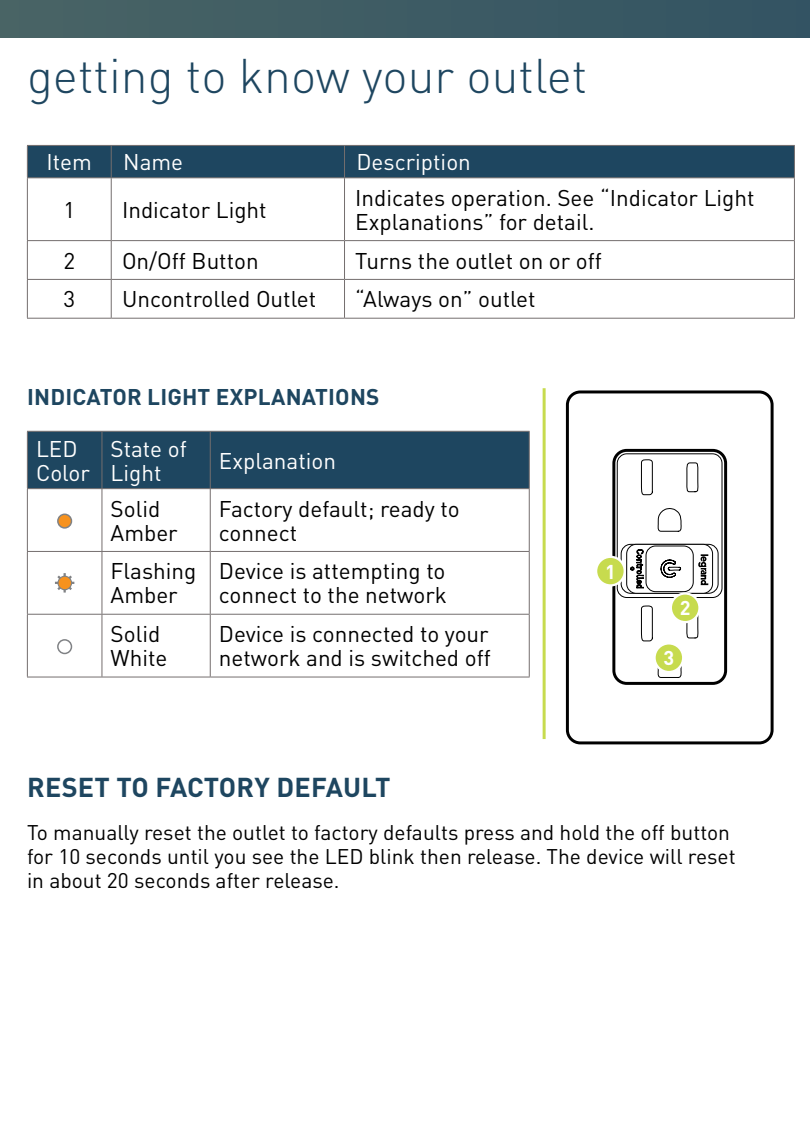
<style>
.page{position:relative;width:810px;height:1134px;background:#fff}
.page>*{position:absolute;margin:0;border:0;box-sizing:border-box;transform-origin:0 0}
.t1{font:300 48px "DIN Pro";color:#1e4660}
.t2{font:700 27px "DIN Pro";letter-spacing:.01em;color:#1e4660}
.t3{font:22.5px/24px "DIN Pro";color:#000}
.t4{font:22.5px/24px "DIN Pro";color:#fff}
.t5{font:700 22.5px "DIN Pro";letter-spacing:.01em;color:#1e4660}
.t6{font:21px/24px "DIN Pro";color:#000}
.t7{font:700 19.8px "DIN Pro";color:#fff}
</style>
<div class="page">
<div style="left:0;top:0;width:810px;height:38px;background:#3e5c64"></div>
<hr style="left:543px;top:388px;width:3px;height:351px;background:#c7db4e">
<div style="left:28px;top:146px;width:766px;height:31px;background:#1e4660"></div>
<hr style="left:27px;top:145px;width:84px;height:1px;background:#746e6e">
<hr style="left:27px;top:146px;width:1px;height:31px;background:#746e6e">
<hr style="left:111px;top:145px;width:234px;height:1px;background:#746e6e">
<hr style="left:111px;top:146px;width:1px;height:31px;background:#746e6e">
<hr style="left:345px;top:145px;width:450px;height:1px;background:#746e6e">
<hr style="left:344px;top:146px;width:1px;height:31px;background:#746e6e">
<hr style="left:794px;top:146px;width:1px;height:31px;background:#746e6e">
<hr style="left:27px;top:177px;width:84px;height:1px;background:#746e6e">
<hr style="left:27px;top:178px;width:1px;height:62px;background:#746e6e">
<hr style="left:111px;top:177px;width:234px;height:1px;background:#746e6e">
<hr style="left:111px;top:178px;width:1px;height:62px;background:#746e6e">
<hr style="left:345px;top:177px;width:450px;height:1px;background:#746e6e">
<hr style="left:344px;top:178px;width:1px;height:62px;background:#746e6e">
<hr style="left:794px;top:178px;width:1px;height:62px;background:#746e6e">
<hr style="left:27px;top:240px;width:84px;height:1px;background:#746e6e">
<hr style="left:27px;top:241px;width:1px;height:38px;background:#746e6e">
<hr style="left:111px;top:240px;width:234px;height:1px;background:#746e6e">
<hr style="left:111px;top:241px;width:1px;height:38px;background:#746e6e">
<hr style="left:345px;top:240px;width:450px;height:1px;background:#746e6e">
<hr style="left:344px;top:241px;width:1px;height:38px;background:#746e6e">
<hr style="left:794px;top:241px;width:1px;height:38px;background:#746e6e">
<hr style="left:27px;top:279px;width:84px;height:1px;background:#746e6e">
<hr style="left:27px;top:280px;width:1px;height:38px;background:#746e6e">
<hr style="left:111px;top:279px;width:234px;height:1px;background:#746e6e">
<hr style="left:111px;top:280px;width:1px;height:38px;background:#746e6e">
<hr style="left:345px;top:279px;width:450px;height:1px;background:#746e6e">
<hr style="left:344px;top:280px;width:1px;height:38px;background:#746e6e">
<hr style="left:794px;top:280px;width:1px;height:38px;background:#746e6e">
<hr style="left:27px;top:318px;width:84px;height:1px;background:#746e6e">
<hr style="left:111px;top:318px;width:234px;height:1px;background:#746e6e">
<hr style="left:345px;top:318px;width:450px;height:1px;background:#746e6e">
<svg style="left:566px;top:390px;width:208px;height:354px"></svg>
<div style="left:596px;top:557px;width:29px;height:28px;background:#c7db4e;border-radius:50%"></div>
<div style="left:595px;top:556px;width:31px;height:31px;border:2px solid #fff;border-radius:50%"></div>
<div style="left:671px;top:594px;width:28px;height:28px;background:#c7db4e;border-radius:50%"></div>
<div style="left:670px;top:592px;width:31px;height:31px;border:2px solid #fff;border-radius:50%"></div>
<div style="left:655px;top:643px;width:28px;height:29px;background:#c7db4e;border-radius:50%"></div>
<div style="left:653px;top:642px;width:31px;height:31px;border:2px solid #fff;border-radius:50%"></div>
<div style="left:28px;top:432px;width:501px;height:56px;background:#1e4660"></div>
<hr style="left:27px;top:431px;width:75px;height:1px;background:#746e6e">
<hr style="left:27px;top:432px;width:1px;height:56px;background:#746e6e">
<hr style="left:102px;top:431px;width:108px;height:1px;background:#746e6e">
<hr style="left:101px;top:432px;width:1px;height:56px;background:#746e6e">
<hr style="left:210px;top:431px;width:320px;height:1px;background:#746e6e">
<hr style="left:210px;top:432px;width:1px;height:56px;background:#746e6e">
<hr style="left:529px;top:432px;width:1px;height:56px;background:#746e6e">
<hr style="left:27px;top:488px;width:75px;height:1px;background:#746e6e">
<hr style="left:27px;top:489px;width:1px;height:62px;background:#746e6e">
<hr style="left:102px;top:488px;width:108px;height:1px;background:#746e6e">
<hr style="left:101px;top:489px;width:1px;height:62px;background:#746e6e">
<hr style="left:210px;top:488px;width:320px;height:1px;background:#746e6e">
<hr style="left:210px;top:489px;width:1px;height:62px;background:#746e6e">
<hr style="left:529px;top:489px;width:1px;height:62px;background:#746e6e">
<hr style="left:27px;top:551px;width:75px;height:1px;background:#746e6e">
<hr style="left:27px;top:552px;width:1px;height:62px;background:#746e6e">
<hr style="left:102px;top:551px;width:108px;height:1px;background:#746e6e">
<hr style="left:101px;top:552px;width:1px;height:62px;background:#746e6e">
<hr style="left:210px;top:551px;width:320px;height:1px;background:#746e6e">
<hr style="left:210px;top:552px;width:1px;height:62px;background:#746e6e">
<hr style="left:529px;top:552px;width:1px;height:62px;background:#746e6e">
<hr style="left:27px;top:614px;width:75px;height:1px;background:#746e6e">
<hr style="left:27px;top:615px;width:1px;height:62px;background:#746e6e">
<hr style="left:102px;top:614px;width:108px;height:1px;background:#746e6e">
<hr style="left:101px;top:615px;width:1px;height:62px;background:#746e6e">
<hr style="left:210px;top:614px;width:320px;height:1px;background:#746e6e">
<hr style="left:210px;top:615px;width:1px;height:62px;background:#746e6e">
<hr style="left:529px;top:615px;width:1px;height:62px;background:#746e6e">
<hr style="left:27px;top:677px;width:75px;height:1px;background:#746e6e">
<hr style="left:102px;top:677px;width:108px;height:1px;background:#746e6e">
<hr style="left:210px;top:677px;width:320px;height:1px;background:#746e6e">
<div style="left:58px;top:514px;width:13px;height:14px;background:#f7921e;border-radius:50%"></div>
<div style="left:57px;top:514px;width:15px;height:15px;border:2px solid #808285;border-radius:50%"></div>
<svg style="left:55px;top:573px;width:19px;height:20px"></svg>
<div style="left:58px;top:576px;width:14px;height:14px;background:#f7921e;border-radius:50%"></div>
<div style="left:58px;top:576px;width:14px;height:14px;border:1px solid #808285;border-radius:50%"></div>
<div style="left:57px;top:639px;width:15px;height:15px;border:2px solid #808285;border-radius:50%"></div>
<h1 class="t1" style="left:27px;top:43px;width:562px">getting to know your outlet</h1>
<p class="t4" style="left:47px;top:149px;width:47px">Item</p>
<p class="t4" style="left:123px;top:149px;width:62px">Name</p>
<p class="t4" style="left:357px;top:149px;width:116px">Description</p>
<p class="t3" style="left:63px;top:197px;width:13px">1</p>
<p class="t3" style="left:122px;top:197px;width:146px">Indicator Light</p>
<p class="t3" style="left:355px;top:185px;width:401px">Indicates operation. See “Indicator Light<br>Explanations” for detail.</p>
<p class="t3" style="left:63px;top:248px;width:13px">2</p>
<p class="t3" style="left:122px;top:248px;width:138px">On/Off Button</p>
<p class="t3" style="left:355px;top:248px;width:248px">Turns the outlet on or off</p>
<p class="t3" style="left:63px;top:286px;width:13px">3</p>
<p class="t3" style="left:122px;top:286px;width:196px">Uncontrolled Outlet</p>
<p class="t3" style="left:355px;top:286px;width:182px">“Always on” outlet</p>
<p class="t5" style="left:27px;top:382px;width:354px">INDICATOR LIGHT EXPLANATIONS</p>
<p class="t4" style="left:36px;top:436px;width:55px">LED<br>Color</p>
<p class="t4" style="left:111px;top:436px;width:78px">State of<br>Light</p>
<p class="t4" style="left:219px;top:448px;width:119px">Explanation</p>
<p class="t3" style="left:111px;top:496px;width:69px">Solid<br>Amber</p>
<p class="t3" style="left:219px;top:496px;width:242px">Factory default; ready to connect</p>
<p class="t3" style="left:111px;top:558px;width:87px">Flashing<br>Amber</p>
<p class="t3" style="left:219px;top:558px;width:230px">Device is attempting to connect to the network</p>
<p class="t3" style="left:111px;top:621px;width:58px">Solid<br>White</p>
<p class="t3" style="left:219px;top:621px;width:274px">Device is connected to your network and is switched off</p>
<p class="t7" style="left:605px;top:558px;width:12px">1</p>
<p class="t7" style="left:680px;top:595px;width:12px">2</p>
<p class="t7" style="left:664px;top:645px;width:12px">3</p>
<p class="t2" style="left:27px;top:769px;width:365px">RESET TO FACTORY DEFAULT</p>
<p class="t6" style="left:27px;top:819px;width:710px">To manually reset the outlet to factory defaults press and hold the off button for 10 seconds until you see the LED blink then release. The device will reset in about 20 seconds after release.</p>
</div>
